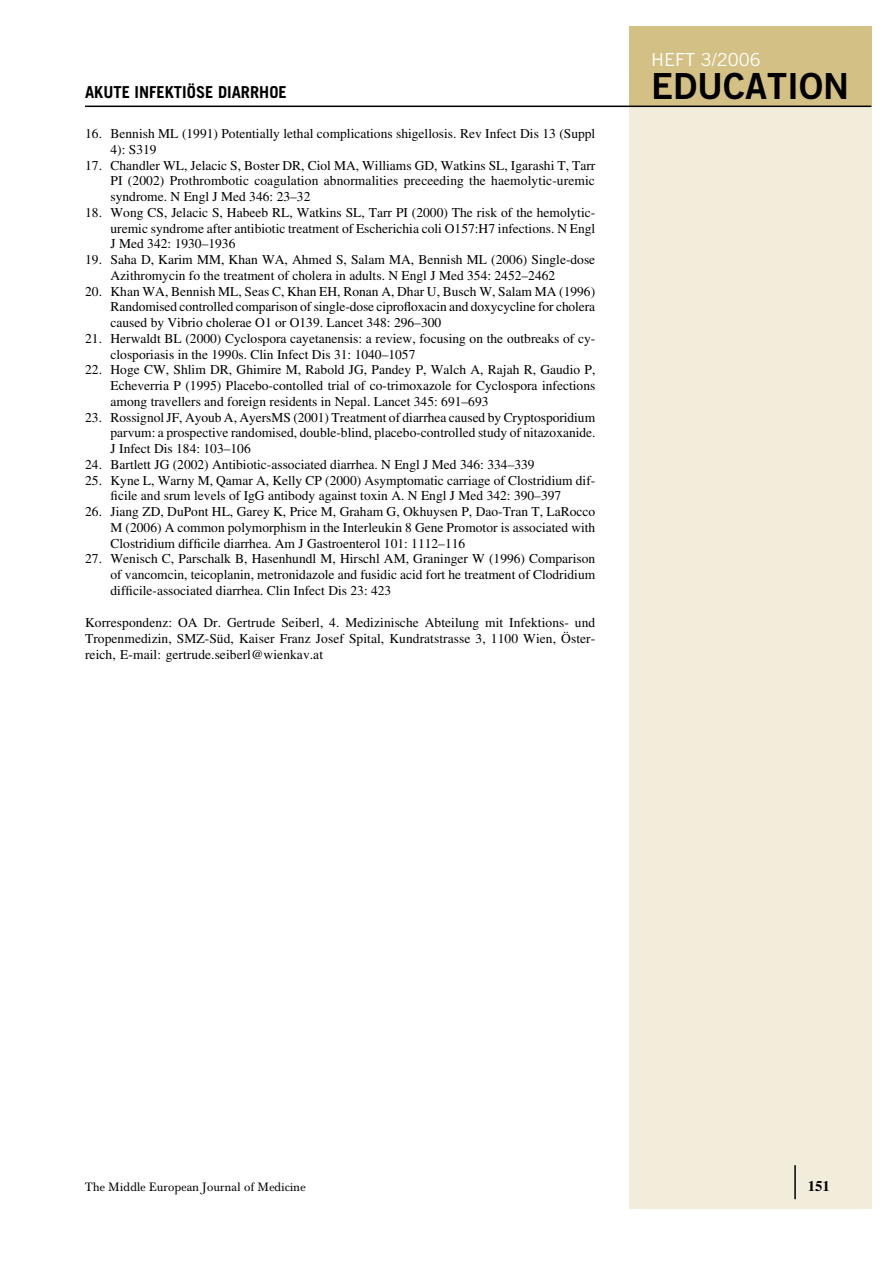
<style>
.page{position:relative;width:893px;height:1263px;background:#fff}
.page>*{position:absolute;margin:0;border:0;box-sizing:border-box;transform-origin:0 0}
.t1{font:36px "Trade Gothic Bold Two";color:#000}
.t2{font:18px "Trade Gothic";color:#fff}
.t3{font:700 16.5px "Trade Gothic";color:#000}
.t4{font:700 14.7px "Times";color:#000}
.t5{font:13.5px/15.8px "Times";color:#000;text-align:justify}
.t6{font:12px "Bas Reg";color:#000}
</style>
<div class="page">
<div style="left:629px;top:99px;width:242px;height:1109px;background:#f2ecda"></div>
<div style="left:629px;top:26px;width:242px;height:81px;background:#d3c084"></div>
<hr style="left:85px;top:106px;width:786px;height:1px;background:#000">
<hr style="left:794px;top:1165px;width:2px;height:34px;background:#000">
<h2 class="t2" style="left:651px;top:48px;width:111px">HEFT 3/2006</h2>
<p class="t3" style="left:85px;top:82px;width:203px">AKUTE INFEKTIÖSE DIARRHOE</p>
<h1 class="t1" style="left:651px;top:63px;width:199px">EDUCATION</h1>
<p class="t5" style="left:111px;top:126px;width:486px;text-indent:-25px">16. Bennish ML (1991) Potentially lethal complications shigellosis. Rev Infect Dis 13 (Suppl<br>4): S319</p>
<p class="t5" style="left:111px;top:157px;width:486px;text-indent:-25px">17. Chandler WL, Jelacic S, Boster DR, Ciol MA, Williams GD, Watkins SL, Igarashi T, Tarr PI (2002) Prothrombotic coagulation abnormalities preceeding the haemolytic-uremic syndrome. N Engl J Med 346: 23–32</p>
<p class="t5" style="left:111px;top:204px;width:486px;text-indent:-25px">18. Wong CS, Jelacic S, Habeeb RL, Watkins SL, Tarr PI (2000) The risk of the hemolytic&shy;uremic syndrome after antibiotic treatment of Escherichia coli O157:H7 infections. N Engl J Med 342: 1930–1936</p>
<p class="t5" style="left:111px;top:252px;width:486px;text-indent:-25px">19. Saha D, Karim MM, Khan WA, Ahmed S, Salam MA, Bennish ML (2006) Single-dose<br>Azithromycin fo the treatment of cholera in adults. N Engl J Med 354: 2452–2462</p>
<p class="t5" style="left:111px;top:283px;width:486px;text-indent:-25px">20. Khan WA, Bennish ML, Seas C, Khan EH, Ronan A, Dhar U, Busch W, Salam MA (1996)<br>Randomised controlled comparison of single-dose ciprofloxacin and doxycycline for cholera caused by Vibrio cholerae O1 or O139. Lancet 348: 296–300</p>
<p class="t5" style="left:111px;top:330px;width:486px;text-indent:-25px">21. Herwaldt BL (2000) Cyclospora cayetanensis: a review, focusing on the outbreaks of cy&shy;closporiasis in the 1990s. Clin Infect Dis 31: 1040–1057</p>
<p class="t5" style="left:111px;top:362px;width:486px;text-indent:-25px">22. Hoge CW, Shlim DR, Ghimire M, Rabold JG, Pandey P, Walch A, Rajah R, Gaudio P, Echeverria P (1995) Placebo-contolled trial of co-trimoxazole for Cyclospora infections among travellers and foreign residents in Nepal. Lancet 345: 691–693</p>
<p class="t5" style="left:111px;top:409px;width:487px;text-indent:-25px">23. Rossignol JF, Ayoub A, AyersMS (2001) Treatment of diarrhea caused by Cryptosporidium parvum: a prospective randomised, double-blind, placebo-controlled study of nitazoxanide.<br>J Infect Dis 184: 103–106</p>
<p class="t5" style="left:85px;top:456px;width:451px">24. Bartlett JG (2002) Antibiotic-associated diarrhea. N Engl J Med 346: 334–339</p>
<p class="t5" style="left:111px;top:472px;width:486px;text-indent:-25px">25. Kyne L, Warny M, Qamar A, Kelly CP (2000) Asymptomatic carriage of Clostridium dif&shy;ficile and srum levels of IgG antibody against toxin A. N Engl J Med 342: 390–397</p>
<p class="t5" style="left:111px;top:504px;width:486px;text-indent:-25px">26. Jiang ZD, DuPont HL, Garey K, Price M, Graham G, Okhuysen P, Dao-Tran T, LaRocco M (2006) A common polymorphism in the Interleukin 8 Gene Promotor is associated with Clostridium difficile diarrhea. Am J Gastroenterol 101: 1112–116</p>
<p class="t5" style="left:111px;top:551px;width:486px;text-indent:-25px">27. Wenisch C, Parschalk B, Hasenhundl M, Hirschl AM, Graninger W (1996) Comparison of vancomcin, teicoplanin, metronidazole and fusidic acid fort he treatment of Clodridium difficile-associated diarrhea. Clin Infect Dis 23: 423</p>
<p class="t5" style="left:85px;top:615px;width:512px">Korrespondenz: OA Dr. Gertrude Seiberl, 4. Medizinische Abteilung mit Infektions- und Tropenmedizin, SMZ-Süd, Kaiser Franz Josef Spital, Kundratstrasse 3, 1100 Wien, Öster&shy;reich, E-mail: gertrude.seiberl@wienkav.at</p>
<p class="t6" style="left:85px;top:1180px;width:222px">The Middle European Journal of Medicine</p>
<p class="t4" style="left:808px;top:1177px;width:24px">151</p>
</div>
